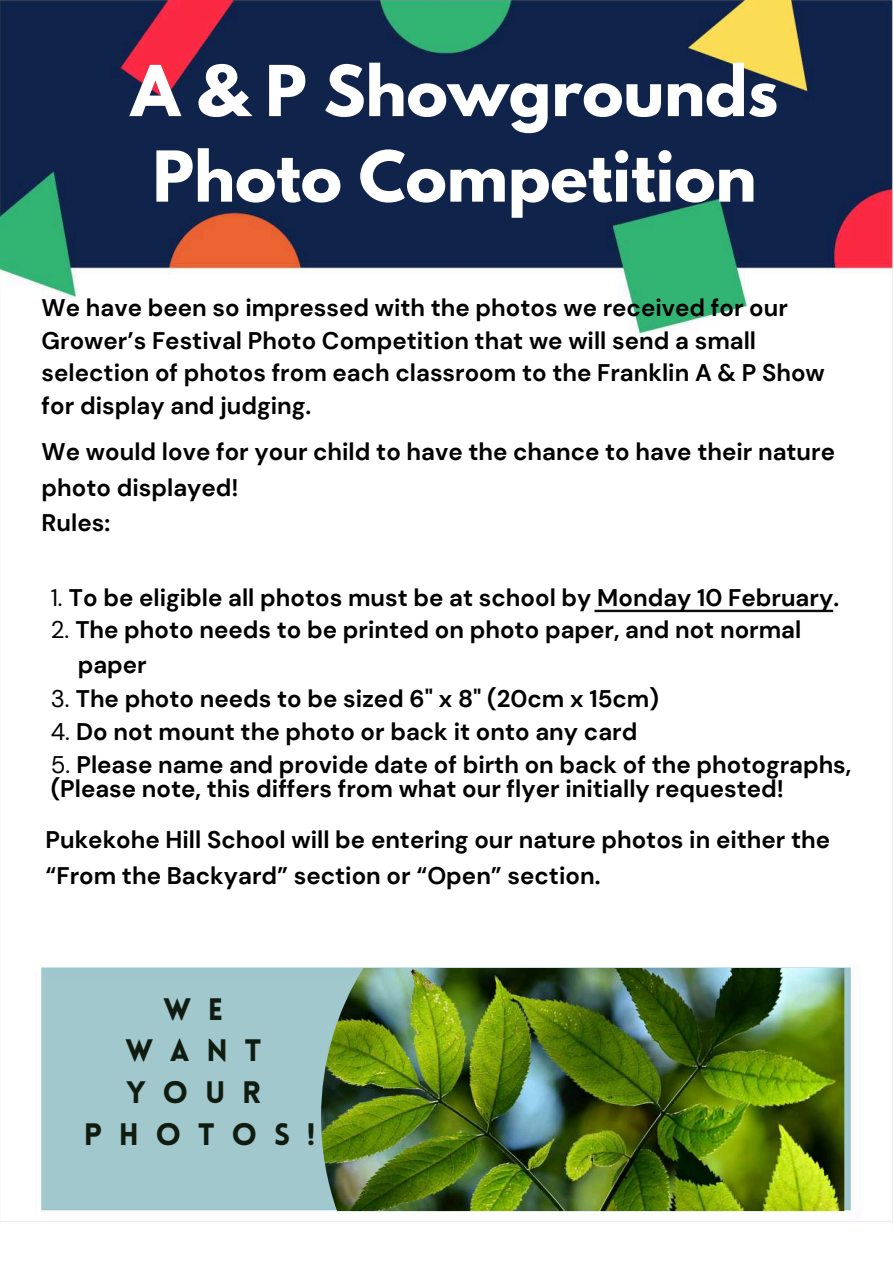
<style>
.page{position:relative;width:894px;height:1264px;background:#fff}
.page>*{position:absolute;margin:0;border:0;box-sizing:border-box;transform-origin:0 0}
.t1{font:700 62.1px/85.5px "League Spartan";color:#fff;text-align:center}
.t2{font:900 30.3px/41.7px "Lovelo";letter-spacing:.55em;color:#101c0f;text-align:center}
.t3{font:700 24px/32.7px "DM Sans";color:#000}
.s1{font-weight:400}
</style>
<div class="page">
<img style="left:0;top:0;width:893px;height:1222px">
<img style="left:321px;top:968px;width:523px;height:242px">
<h1 class="t1" style="left:131px;top:56px;width:648px">A &amp; P Showgrounds<br>Photo Competition</h1>
<p class="t3" style="left:42px;top:291px;width:784px">We have been so impressed with the photos we received for our Grower’s Festival Photo Competition that we will send a small selection of photos from each classroom to the Franklin A &amp; P Show for display and judging.</p>
<p class="t3" style="left:42px;top:434px;width:794px;line-height:35.4px">We would love for your child to have the chance to have their nature photo displayed!<br>Rules:</p>
<p class="t3" style="left:51px;top:581px;width:789px"><span class="s1">1.</span> To be eligible all photos must be at school by Monday 10 February.</p>
<p class="t3" style="left:78px;top:612px;width:725px;line-height:35.2px;text-indent:-27px"><span class="s1">2.</span> The photo needs to be printed on photo paper, and not normal paper</p>
<p class="t3" style="left:51px;top:682px;width:609px"><span class="s1">3.</span> The photo needs to be sized 6" x 8" (20cm x 15cm)</p>
<p class="t3" style="left:51px;top:715px;width:588px"><span class="s1">4.</span> Do not mount the photo or back it onto any card</p>
<p class="t3" style="left:51px;top:753px;width:802px;line-height:23.7px"><span class="s1">5.</span> Please name and provide date of birth on back of the photographs, (Please note, this differs from what our flyer initially requested!</p>
<p class="t3" style="left:45px;top:821px;width:785px;line-height:36px">Pukekohe Hill School will be entering our nature photos in either the “From the Backyard” section or “Open” section.</p>
<p class="t2" style="left:84px;top:991px;width:233px">W E<br>WANT<br>YOUR<br>PHOTOS!</p>
</div>
